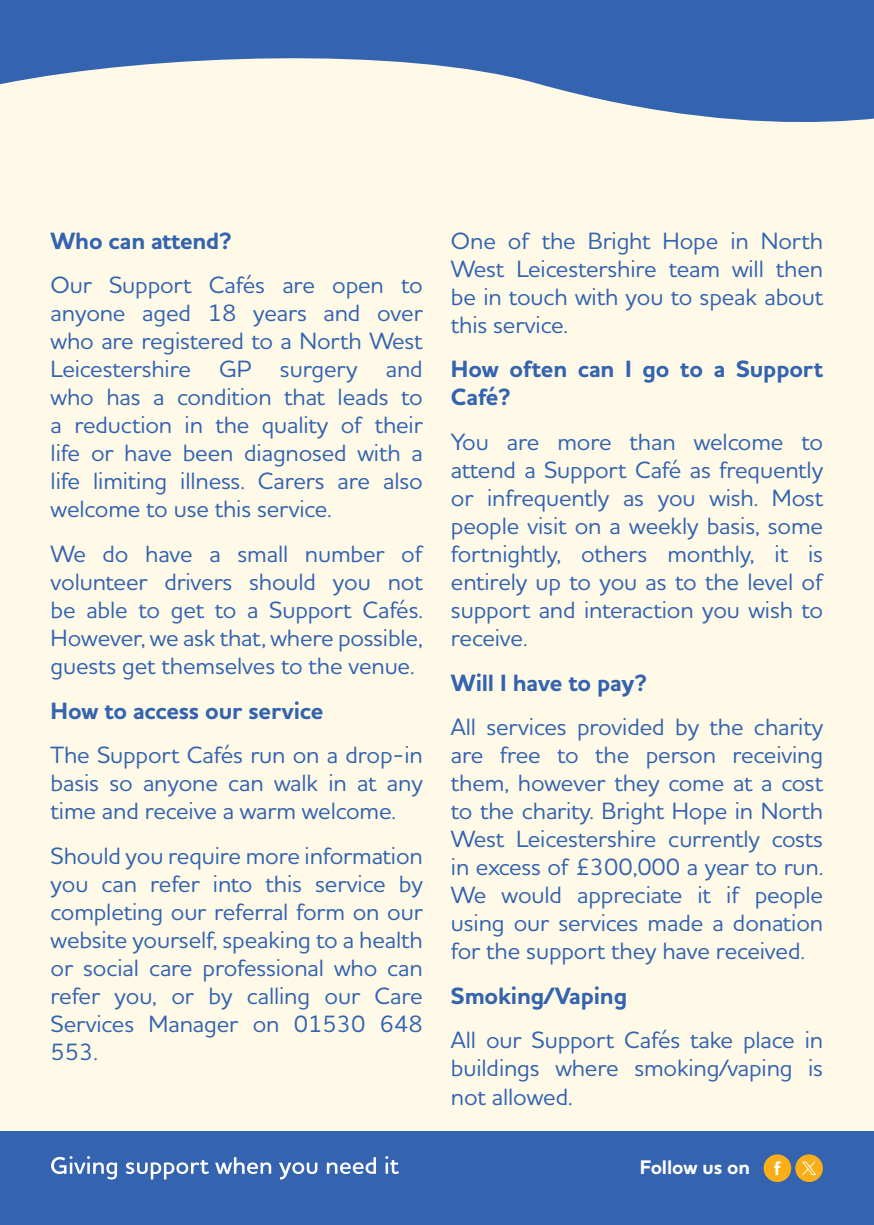
<style>
.page{position:relative;width:874px;height:1225px;background:#fff}
.page>*{position:absolute;margin:0;border:0;box-sizing:border-box;transform-origin:0 0}
.t1{font:500 24px/28px "Houschka Pro";letter-spacing:-.005em;color:#3463af;text-align:justify}
.t2{font:700 24px/28px "Houschka Pro";letter-spacing:-.005em;color:#3463af}
.t3{font:700 20px "Houschka Pro";letter-spacing:-.005em;color:#fff}
</style>
<div class="page">
<div style="left:0;top:31px;width:873px;height:1132px;background:#fefae7"></div>
<div style="left:0;top:1131px;width:873px;height:94px;background:#3463af"></div>
<div style="left:763px;top:1154px;width:27px;height:28px;background:#faaf18;border-radius:50%"></div>
<svg style="left:774px;top:1161px;width:6px;height:14px"></svg>
<div style="left:794px;top:1154px;width:28px;height:28px;background:#faaf18;border-radius:50%"></div>
<svg style="left:802px;top:1161px;width:13px;height:14px"></svg>
<svg style="left:51px;top:1156px;width:66px;height:23px"></svg>
<svg style="left:126px;top:1160px;width:83px;height:19px"></svg>
<svg style="left:215px;top:1157px;width:56px;height:17px"></svg>
<svg style="left:279px;top:1162px;width:38px;height:17px"></svg>
<svg style="left:326px;top:1157px;width:50px;height:17px"></svg>
<svg style="left:385px;top:1156px;width:14px;height:18px"></svg>
<svg style="left:0;top:0;width:873px;height:122px;fill:#3463af"></svg>
<p class="t2" style="left:51px;top:227px;width:183px">Who can attend?</p>
<p class="t1" style="left:51px;top:271px;width:373px">Our Support Cafés are open to anyone aged 18 years and over who are registered to a North West Leicestershire GP surgery and who has a condition that leads to a reduction in the quality of their life or have been diagnosed with a life limiting illness. Carers are also welcome to use this service.</p>
<p class="t1" style="left:51px;top:539px;width:373px">We do have a small number of volunteer drivers should you not be able to get to a Support Cafés.<br>However, we ask that, where possible, guests get themselves to the venue.</p>
<p class="t2" style="left:51px;top:697px;width:274px">How to access our service</p>
<p class="t1" style="left:51px;top:740px;width:373px">The Support Cafés run on a drop-in basis so anyone can walk in at any time and receive a warm welcome.</p>
<p class="t1" style="left:51px;top:841px;width:373px">Should you require more information you can refer into this service by completing our referral form on our website yourself, speaking to a health or social care professional who can refer you, or by calling our Care Services Manager on 01530 648<br>553.</p>
<p class="t1" style="left:450px;top:226px;width:373px">One of the Bright Hope in North West Leicestershire team will then be in touch with you to speak about this service.</p>
<p class="t2" style="left:450px;top:356px;width:373px">How often can I go to a Support<br>Café?</p>
<p class="t1" style="left:450px;top:427px;width:373px">You are more than welcome to attend a Support Café as frequently or infrequently as you wish. Most people visit on a weekly basis, some fortnightly, others monthly, it is entirely up to you as to the level of support and interaction you wish to receive.</p>
<p class="t2" style="left:450px;top:669px;width:197px">Will I have to pay?</p>
<p class="t1" style="left:450px;top:712px;width:373px">All services provided by the charity are free to the person receiving them, however they come at a cost to the charity. Bright Hope in North West Leicestershire currently costs in excess of £300,000 a year to run.<br>We would appreciate it if people using our services made a donation for the support they have received.</p>
<p class="t2" style="left:450px;top:982px;width:178px">Smoking/Vaping</p>
<p class="t1" style="left:450px;top:1025px;width:373px">All our Support Cafés take place in buildings where smoking/vaping is not allowed.</p>
<p class="t3" style="left:639px;top:1153px;width:112px">Follow us on</p>
</div>
